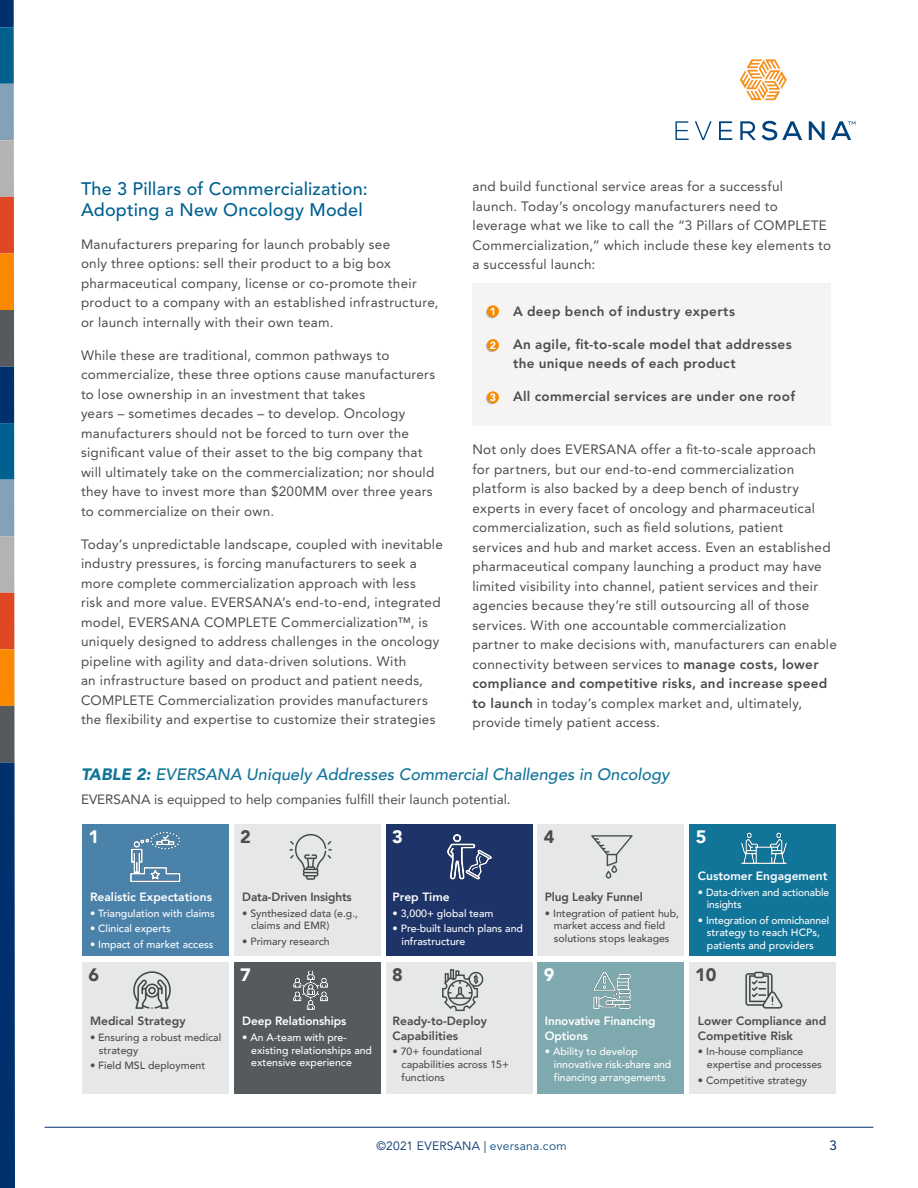
<style>
.page{position:relative;width:918px;height:1188px;background:#fff}
.page>*{position:absolute;margin:0;border:0;box-sizing:border-box;transform-origin:0 0}
.Copy{font:500 18px/21px "Avenir LT Std";letter-spacing:.01em;color:#006191}
.t1{font:900 18px "Avenir";color:#4b4c4d}
.t2{font:900 18px "Avenir";color:#fff}
.t3{font:italic 500 16.5px "Avenir";color:#117499}
.Copy-2{font:13.5px/19.5px "Avenir LT Std";letter-spacing:.02em;color:#4b4c4d}
.Copy-3{font:800 13.5px/19.5px "Avenir LT Std";letter-spacing:.025em;color:#4b4c4d}
.t4{font:13.5px "Avenir";color:#4b4c4d}
.t5{font:13.5px "Avenir LT Std";color:#00306d}
.t6{font:800 12px/14.4px "Avenir";color:#4b4c4d}
.t7{font:800 12px/14.4px "Avenir";color:#fff}
.t8{font:12px "Avenir LT Std";letter-spacing:.025em;color:#00306d}
.t9{font:500 10.5px/12.6px "Avenir";color:#fff}
.t10{font:500 10.5px/12.6px "Avenir";color:#4b4c4d}
.Copy-4{font:900 10.5px "Avenir";color:#fff}
.s1{font-weight:800}
.s2{font-weight:900}
.s3{color:#0d4a82}
</style>
<div class="page">
<div style="left:0;top:0;width:14px;height:27px;background:#00306d"></div>
<div style="left:0;top:27px;width:14px;height:57px;background:#006191"></div>
<div style="left:0;top:84px;width:14px;height:56px;background:#83a2b7"></div>
<div style="left:0;top:140px;width:14px;height:57px;background:#b4b2b2"></div>
<div style="left:0;top:197px;width:14px;height:56px;background:#df4725"></div>
<div style="left:0;top:253px;width:14px;height:57px;background:#fa8900"></div>
<div style="left:0;top:310px;width:14px;height:57px;background:#565a5c"></div>
<div style="left:0;top:367px;width:14px;height:56px;background:#00306d"></div>
<div style="left:0;top:423px;width:14px;height:57px;background:#006191"></div>
<div style="left:0;top:480px;width:14px;height:56px;background:#83a2b7"></div>
<div style="left:0;top:536px;width:14px;height:57px;background:#b4b2b2"></div>
<div style="left:0;top:593px;width:14px;height:56px;background:#df4725"></div>
<div style="left:0;top:649px;width:14px;height:57px;background:#fa8900"></div>
<div style="left:0;top:706px;width:15px;height:56px;background:#565a5c"></div>
<div style="left:0;top:762px;width:15px;height:426px;background:#00306d"></div>
<svg style="left:675px;top:121px;width:14px;height:19px"></svg>
<svg style="left:695px;top:121px;width:17px;height:19px"></svg>
<svg style="left:719px;top:121px;width:13px;height:19px"></svg>
<svg style="left:740px;top:121px;width:16px;height:19px"></svg>
<svg style="left:762px;top:121px;width:40px;height:19px"></svg>
<svg style="left:809px;top:121px;width:16px;height:19px"></svg>
<svg style="left:740px;top:59px;width:47px;height:41px"></svg>
<svg style="left:831px;top:121px;width:24px;height:19px"></svg>
<hr style="left:45px;top:1127px;width:828px;height:1px;background:#00306d">
<div style="left:472px;top:283px;width:359px;height:142px;background:#f6f3f3"></div>
<svg style="left:486px;top:306px;width:12px;height:12px"></svg>
<div style="left:487px;top:305px;width:12px;height:12px;background:#fa8900;border-radius:50%"></div>
<svg style="left:486px;top:340px;width:12px;height:12px"></svg>
<div style="left:487px;top:339px;width:12px;height:12px;background:#fa8900;border-radius:50%"></div>
<svg style="left:486px;top:392px;width:12px;height:12px"></svg>
<div style="left:487px;top:391px;width:12px;height:12px;background:#fa8900;border-radius:50%"></div>
<div style="left:82px;top:824px;width:147px;height:132px;background:#4b82a9"></div>
<div style="left:234px;top:824px;width:147px;height:132px;background:#e6e7e9"></div>
<div style="left:386px;top:824px;width:146px;height:132px;background:#1e3468"></div>
<div style="left:537px;top:824px;width:147px;height:132px;background:#e6e7e9"></div>
<div style="left:689px;top:824px;width:147px;height:132px;background:#117499"></div>
<div style="left:82px;top:962px;width:147px;height:132px;background:#e6e7e9"></div>
<div style="left:234px;top:962px;width:147px;height:132px;background:#555a5c"></div>
<div style="left:386px;top:962px;width:146px;height:132px;background:#e6e7e9"></div>
<div style="left:537px;top:962px;width:147px;height:132px;background:#7ea9ae"></div>
<div style="left:689px;top:962px;width:147px;height:132px;background:#e6e7e9"></div>
<img style="left:130px;top:832px;width:51px;height:51px">
<img style="left:289px;top:835px;width:43px;height:45px">
<img style="left:447px;top:835px;width:45px;height:45px">
<img style="left:591px;top:835px;width:42px;height:44px">
<img style="left:741px;top:833px;width:46px;height:31px">
<img style="left:134px;top:972px;width:37px;height:37px">
<img style="left:294px;top:970px;width:33px;height:40px">
<img style="left:593px;top:971px;width:38px;height:38px">
<img style="left:745px;top:971px;width:38px;height:38px">
<img style="left:442px;top:969px;width:42px;height:43px">
<p class="Copy" style="left:81px;top:178px;width:288px">The 3 Pillars of Commercialization:<br>Adopting a New Oncology Model</p>
<p class="Copy-2" style="left:81px;top:234px;width:359px">Manufacturers preparing for launch probably see<br>only three options: sell their product to a big box pharmaceutical company, license or co-promote their product to a company with an established infrastructure, or launch internally with their own team.</p>
<p class="Copy-2" style="left:81px;top:345px;width:356px">While these are traditional, common pathways to commercialize, these three options cause manufacturers to lose ownership in an investment that takes<br>years – sometimes decades – to develop. Oncology manufacturers should not be forced to turn over the significant value of their asset to the big company that will ultimately take on the commercialization; nor should they have to invest more than $200MM over three years to commercialize on their own.</p>
<p class="Copy-2" style="left:81px;top:534px;width:363px">Today’s unpredictable landscape, coupled with inevitable industry pressures, is forcing manufacturers to seek a more complete commercialization approach with less<br>risk and more value. EVERSANA’s end-to-end, integrated model, EVERSANA COMPLETE Commercialization™, is uniquely designed to address challenges in the oncology pipeline with agility and data-driven solutions. With<br>an infrastructure based on product and patient needs, COMPLETE Commercialization provides manufacturers the flexibility and expertise to customize their strategies</p>
<p class="Copy-2" style="left:472px;top:177px;width:360px">and build functional service areas for a successful launch. Today’s oncology manufacturers need to leverage what we like to call the “3 Pillars of COMPLETE Commercialization,” which include these key elements to a successful launch:</p>
<p class="Copy-3" style="left:513px;top:301px;width:224px">A deep bench of industry experts</p>
<p class="Copy-3" style="left:513px;top:334px;width:280px">An agile, fit-to-scale model that addresses the unique needs of each product</p>
<p class="Copy-3" style="left:513px;top:387px;width:284px">All commercial services are under one roof</p>
<p class="Copy-4" style="left:490px;top:302px;width:8px">1</p>
<p class="Copy-4" style="left:490px;top:336px;width:8px">2</p>
<p class="Copy-4" style="left:490px;top:388px;width:8px">3</p>
<p class="Copy-2" style="left:472px;top:440px;width:366px">Not only does EVERSANA offer a fit-to-scale approach for partners, but our end-to-end commercialization platform is also backed by a deep bench of industry experts in every facet of oncology and pharmaceutical commercialization, such as field solutions, patient<br>services and hub and market access. Even an established pharmaceutical company launching a product may have limited visibility into channel, patient services and their agencies because they’re still outsourcing all of those services. With one accountable commercialization<br>partner to make decisions with, manufacturers can enable connectivity between services to <span class="s1">manage costs, lower compliance and competitive risks, and increase speed to launch</span> in today’s complex market and, ultimately, provide timely patient access.</p>
<p class="t3" style="left:81px;top:765px;width:590px"><span class="s2">TABLE 2:</span> EVERSANA Uniquely Addresses Commercial Challenges in Oncology</p>
<p class="t4" style="left:81px;top:789px;width:431px">EVERSANA is equipped to help companies fulfill their launch potential.</p>
<p class="t2" style="left:88px;top:821px;width:12px">1</p>
<p class="t1" style="left:240px;top:821px;width:12px">2</p>
<p class="t2" style="left:392px;top:821px;width:12px">3</p>
<p class="t1" style="left:544px;top:821px;width:12px">4</p>
<p class="t2" style="left:696px;top:821px;width:12px">5</p>
<p class="t7" style="left:90px;top:890px;width:124px">Realistic Expectations</p>
<p class="t9" style="left:90px;top:906px;width:126px">• Triangulation with claims</p>
<p class="t9" style="left:90px;top:922px;width:82px">• Clinical experts</p>
<p class="t9" style="left:90px;top:937px;width:125px">• Impact of market access</p>
<p class="t6" style="left:242px;top:890px;width:111px">Data-Driven Insights</p>
<p class="t10" style="left:251px;top:906px;width:108px;text-indent:-9px">• Synthesized data (e.g., claims and EMR)</p>
<p class="t10" style="left:242px;top:934px;width:89px">• Primary research</p>
<p class="t7" style="left:393px;top:890px;width:59px">Prep Time</p>
<p class="t9" style="left:393px;top:906px;width:102px">• 3,000+ global team</p>
<p class="t9" style="left:402px;top:922px;width:123px;text-indent:-9px">• Pre-built launch plans and infrastructure</p>
<p class="t6" style="left:545px;top:890px;width:99px">Plug Leaky Funnel</p>
<p class="t10" style="left:545px;top:906px;width:136px;text-align:center">• Integration of patient hub, market access and field solutions stops leakages</p>
<p class="t7" style="left:698px;top:869px;width:131px">Customer Engagement</p>
<p class="t9" style="left:707px;top:885px;width:124px;text-indent:-9px">• Data-driven and actionable insights</p>
<p class="t9" style="left:698px;top:913px;width:133px;text-align:center">• Integration of omnichannel strategy to reach HCPs, patients and providers</p>
<p class="t1" style="left:88px;top:960px;width:12px">6</p>
<p class="t2" style="left:240px;top:960px;width:12px">7</p>
<p class="t1" style="left:392px;top:960px;width:12px">8</p>
<p class="t2" style="left:544px;top:960px;width:12px">9</p>
<p class="t1" style="left:695px;top:960px;width:23px">10</p>
<p class="t6" style="left:90px;top:1014px;width:97px">Medical Strategy</p>
<p class="t10" style="left:99px;top:1030px;width:124px;text-indent:-9px">• Ensuring a robust medical strategy</p>
<p class="t10" style="left:90px;top:1059px;width:117px">• Field MSL deployment</p>
<p class="t7" style="left:242px;top:1014px;width:106px">Deep Relationships</p>
<p class="t9" style="left:251px;top:1030px;width:122px;text-indent:-9px">• An A-team with pre&shy;existing relationships and extensive experience</p>
<p class="t6" style="left:393px;top:1014px;width:96px">Ready-to-Deploy<br>Capabilities</p>
<p class="t10" style="left:402px;top:1045px;width:109px;text-indent:-9px">• 70+ foundational capabilities across 15+ functions</p>
<p class="t7" style="left:545px;top:1014px;width:112px">Innovative Financing<br>Options</p>
<p class="t9" style="left:554px;top:1045px;width:119px;text-indent:-9px">• Ability to develop innovative risk-share and financing arrangements</p>
<p class="t6" style="left:698px;top:1014px;width:130px">Lower Compliance and<br>Competitive Risk</p>
<p class="t10" style="left:707px;top:1045px;width:116px;text-indent:-9px">• In-house compliance expertise and processes</p>
<p class="t10" style="left:698px;top:1073px;width:111px">• Competitive strategy</p>
<p class="t8" style="left:377px;top:1139px;width:192px">©2021 EVERSANA | <span class="s3">eversana.com</span></p>
<p class="t5" style="left:829px;top:1138px;width:9px">3</p>
</div>
